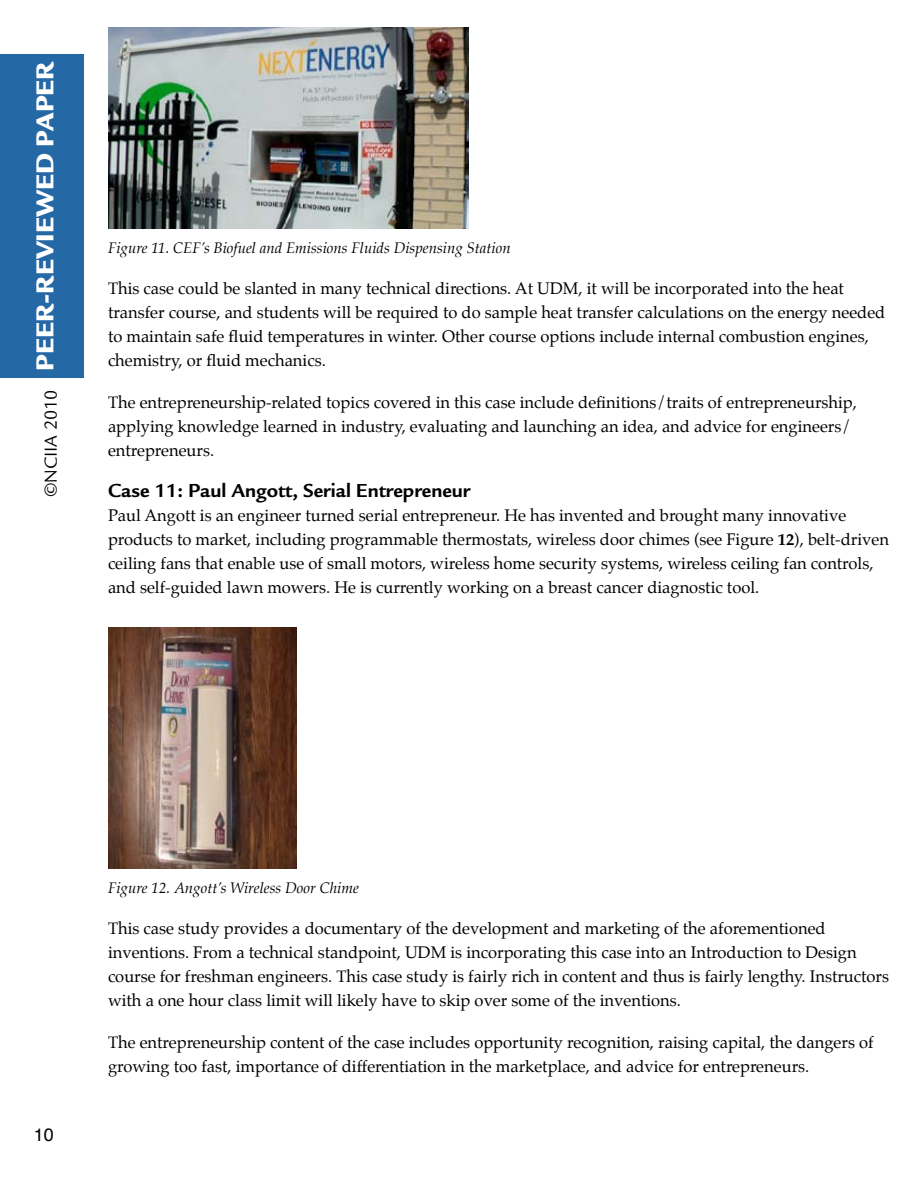
<style>
.page{position:relative;width:918px;height:1188px;background:#fff}
.page>*{position:absolute;margin:0;border:0;box-sizing:border-box;transform-origin:0 0}
.t1{font:900 25.35px "Legacy Sans";color:#fff}
.t2{font:700 19.5px "Legacy Sans";color:#000}
.t3{font:18px "Legacy Sans";color:#000}
.t4{font:18px "Helvetica";color:#000}
.t5{font:16.5px/24px "Palatino";color:#000}
.t6{font:italic 15px "Palatino";color:#000}
.s1{font-weight:700}
</style>
<div class="page">
<div style="left:0;top:54px;width:84px;height:324px;background:#2568a6"></div>
<img style="left:108px;top:27px;width:361px;height:202px">
<img style="left:108px;top:627px;width:188px;height:241px">
<h1 class="t1" style="left:29px;top:371px;width:311px;rotate:-90deg">PEER-REVIEWED PAPER</h1>
<p class="t3" style="left:40px;top:497px;width:109px;rotate:-90deg">©NCIIA 2010</p>
<p class="t6" style="left:108px;top:236px;width:404px">Figure 11. CEF’s Biofuel and Emissions Fluids Dispensing Station</p>
<p class="t5" style="left:108px;top:277px;width:779px">This case could be slanted in many technical directions. At UDM, it will be incorporated into the heat transfer course, and students will be required to do sample heat transfer calculations on the energy needed to maintain safe fluid temperatures in winter. Other course options include internal combustion engines, chemistry, or fluid mechanics.</p>
<p class="t5" style="left:108px;top:390px;width:751px">The entrepreneurship-related topics covered in this case include definitions/traits of entrepreneurship, applying knowledge learned in industry, evaluating and launching an idea, and advice for engineers/ entrepreneurs.</p>
<p class="t2" style="left:108px;top:479px;width:364px">Case 11: Paul Angott, Serial Entrepreneur</p>
<p class="t5" style="left:108px;top:503px;width:782px">Paul Angott is an engineer turned serial entrepreneur. He has invented and brought many innovative products to market, including programmable thermostats, wireless door chimes (see Figure <span class="s1">12</span>), belt-driven ceiling fans that enable use of small motors, wireless home security systems, wireless ceiling fan controls, and self-guided lawn mowers. He is currently working on a breast cancer diagnostic tool.</p>
<p class="t4" style="left:34px;top:1121px;width:22px">10</p>
<p class="t6" style="left:108px;top:876px;width:252px">Figure 12. Angott’s Wireless Door Chime</p>
<p class="t5" style="left:108px;top:917px;width:783px">This case study provides a documentary of the development and marketing of the aforementioned inventions. From a technical standpoint, UDM is incorporating this case into an Introduction to Design course for freshman engineers. This case study is fairly rich in content and thus is fairly lengthy. Instructors with a one hour class limit will likely have to skip over some of the inventions.</p>
<p class="t5" style="left:108px;top:1030px;width:767px">The entrepreneurship content of the case includes opportunity recognition, raising capital, the dangers of growing too fast, importance of differentiation in the marketplace, and advice for entrepreneurs.</p>
</div>
